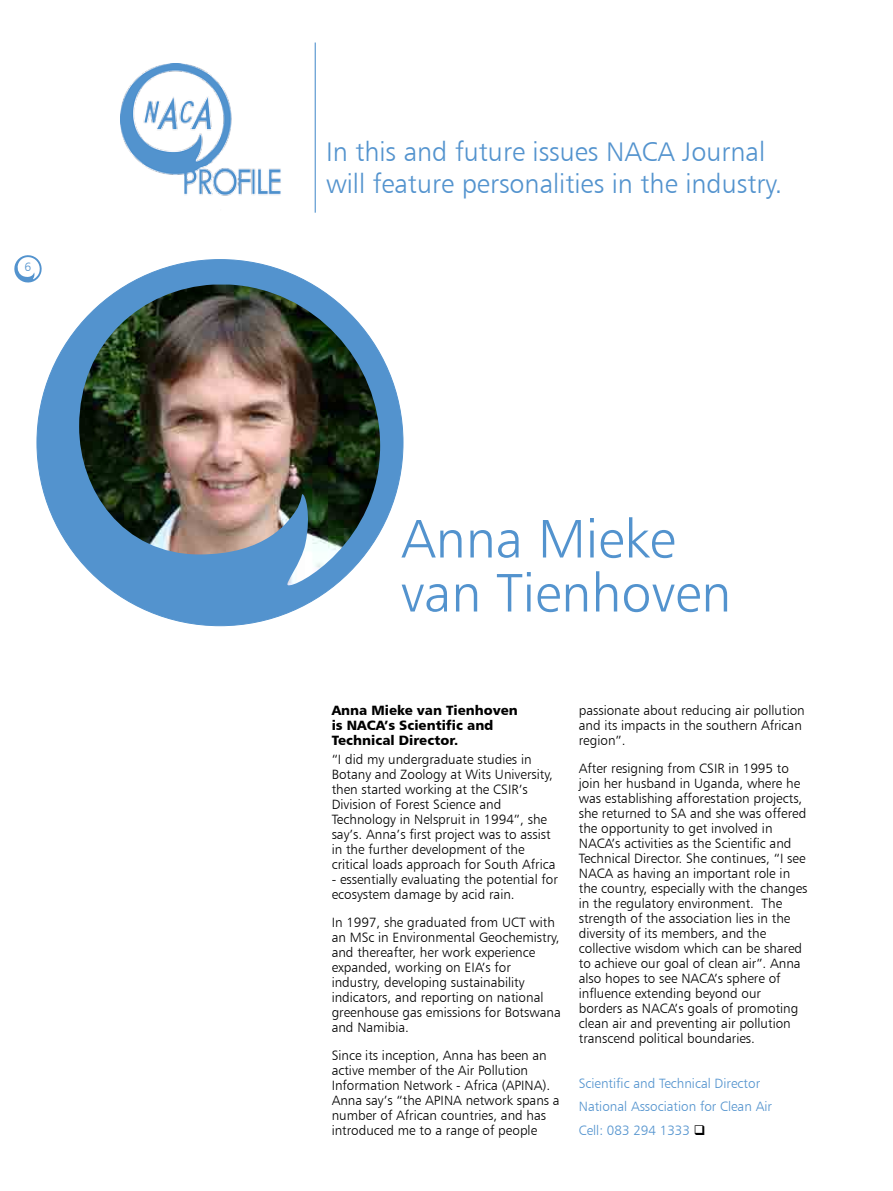
<style>
.page{position:relative;width:893px;height:1191px;background:#fff}
.page>*{position:absolute;margin:0;border:0;box-sizing:border-box;transform-origin:0 0}
.t1{font:54px/54px "Humanist 777 BT Light B";color:#5393ce}
.t2{font:27px/32.4px "Humanist 777 BT Light B";color:#5393ce}
.t3{font:13.5px/15px "Humanist 777 BT Light B";color:#000}
.t4{font:13.5px/23.5px "Humanist 777 BT Light B";color:#5393ce}
.t5{font:13.5px/15px "Humanist 777 BT Black B";color:#000}
.t6{font:12px "Humanist 777 BT Light B";color:#5393ce}
.s1{color:#000}
</style>
<div class="page">
<svg style="left:14px;top:255px;width:28px;height:28px"></svg>
<hr style="left:315px;top:43px;width:1px;height:170px;background:#5393ce">
<div style="left:37px;top:259px;width:366px;height:366px;background:#5393ce;border-radius:50%"></div>
<img style="left:79px;top:284px;width:301px;height:301px">
<img style="left:120px;top:64px;width:161px;height:132px">
<p class="t6" style="left:25px;top:260px;width:8px">6</p>
<h2 class="t2" style="left:326px;top:134px;width:458px">In this and future issues NACA Journal will feature personalities in the industry.</h2>
<h1 class="t1" style="left:401px;top:511px;width:332px">Anna Mieke van Tienhoven</h1>
<p class="t5" style="left:332px;top:702px;width:188px">Anna Mieke van Tienhoven is NACA’s Scientific and<br>Technical Director.</p>
<p class="t3" style="left:332px;top:752px;width:225px">“I did my undergraduate studies in Botany and Zoology at Wits University, then started working at the CSIR’s Division of Forest Science and Technology in Nelspruit in 1994”, she say’s. Anna’s first project was to assist in the further development of the critical loads approach for South Africa</p>
<p class="t3" style="left:332px;top:872px;width:228px">- essentially evaluating the potential for ecosystem damage by acid rain.</p>
<p class="t3" style="left:332px;top:914px;width:231px">In 1997, she graduated from UCT with an MSc in Environmental Geochemistry, and thereafter, her work experience expanded, working on EIA’s for industry, developing sustainability indicators, and reporting on national greenhouse gas emissions for Botswana and Namibia.</p>
<p class="t3" style="left:332px;top:1047px;width:230px">Since its inception, Anna has been an active member of the Air Pollution Information Network - Africa (APINA).<br>Anna say’s “the APINA network spans a number of African countries, and has introduced me to a range of people</p>
<p class="t3" style="left:579px;top:702px;width:228px">passionate about reducing air pollution and its impacts in the southern African region”.</p>
<p class="t3" style="left:579px;top:760px;width:230px">After resigning from CSIR in 1995 to join her husband in Uganda, where he was establishing afforestation projects, she returned to SA and she was offered the opportunity to get involved in NACA’s activities as the Scientific and Technical Director. She continues, “I see NACA as having an important role in the country, especially with the changes in the regulatory environment. The strength of the association lies in the diversity of its members, and the collective wisdom which can be shared to achieve our goal of clean air”. Anna also hopes to see NACA’s sphere of influence extending beyond our borders as NACA’s goals of promoting clean air and preventing air pollution transcend political boundaries.</p>
<p class="t4" style="left:579px;top:1070px;width:195px">Scientific and Technical Director<br>National Association for Clean Air<br>Cell: 083 294 1333 <span class="s1">❑</span></p>
</div>
